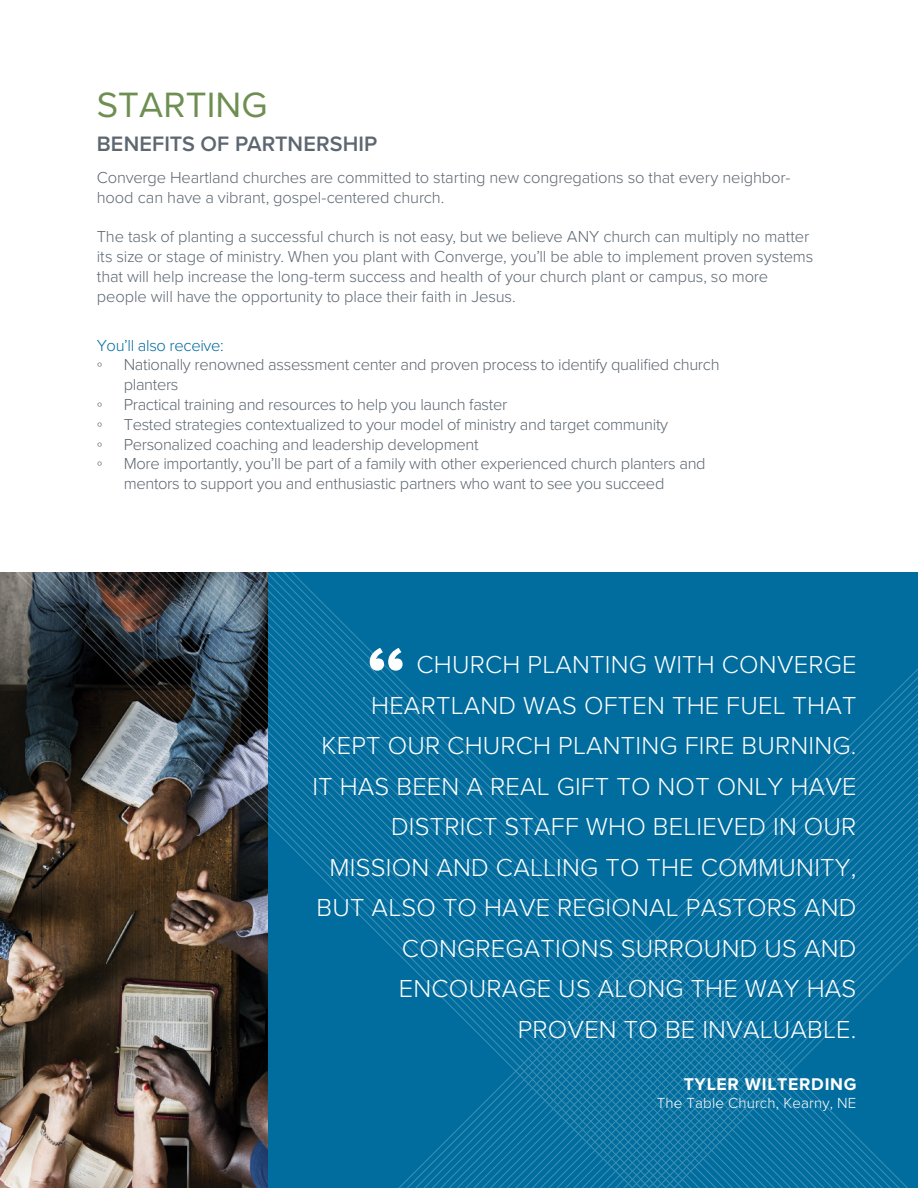
<style>
.page{position:relative;width:918px;height:1188px;background:#fff}
.page>*{position:absolute;margin:0;border:0;box-sizing:border-box;transform-origin:0 0}
.t1{font:36.45px "Proxima Nova";letter-spacing:.005em;color:#6e8f51}
.t2{font:300 25.5px/40.5px "Proxima Nova";letter-spacing:.01em;color:#fff;text-align:right}
.t3{font:600 21.6px "Proxima Nova";letter-spacing:.005em;color:#5d6771}
.t4{font:700 17.7px "Proxima Nova";letter-spacing:.04em;color:#fff}
.t5{font:300 16.5px/19.8px "Proxima Nova";letter-spacing:-.02em;color:#5d6771}
.t6{font:300 16.5px "Proxima Nova";letter-spacing:-.02em;color:#006d9e}
.t7{font:16.5px "Times New Roman";color:#5d6771}
.t8{font:300 15.15px "Proxima Nova";letter-spacing:.01em;color:#fff}
</style>
<div class="page">
<svg style="left:714px;top:573px;width:204px;height:615px"></svg>
<img style="left:0;top:573px;width:714px;height:615px">
<svg style="left:370px;top:648px;width:33px;height:23px"></svg>
<h1 class="t1" style="left:97px;top:78px;width:172px">STARTING</h1>
<h3 class="t3" style="left:97px;top:128px;width:282px">BENEFITS OF PARTNERSHIP</h3>
<p class="t5" style="left:97px;top:167px;width:695px">Converge Heartland churches are committed to starting new congregations so that every neighbor&shy;hood can have a vibrant, gospel-centered church.</p>
<p class="t5" style="left:97px;top:226px;width:718px">The task of planting a successful church is not easy, but we believe ANY church can multiply no matter its size or stage of ministry. When you plant with Converge, you’ll be able to implement proven systems that will help increase the long-term success and health of your church plant or campus, so more people will have the opportunity to place their faith in Jesus.</p>
<p class="t6" style="left:97px;top:333px;width:129px">You’ll also receive:</p>
<p class="t7" style="left:97px;top:354px;width:7px">◦</p>
<p class="t5" style="left:124px;top:354px;width:597px">Nationally renowned assessment center and proven process to identify qualified church planters</p>
<p class="t7" style="left:97px;top:393px;width:7px">◦</p>
<p class="t5" style="left:124px;top:394px;width:385px">Practical training and resources to help you launch faster</p>
<p class="t7" style="left:97px;top:413px;width:7px">◦</p>
<p class="t5" style="left:124px;top:413px;width:546px">Tested strategies contextualized to your model of ministry and target community</p>
<p class="t7" style="left:97px;top:433px;width:7px">◦</p>
<p class="t5" style="left:124px;top:433px;width:356px">Personalized coaching and leadership development</p>
<p class="t7" style="left:97px;top:453px;width:7px">◦</p>
<p class="t5" style="left:124px;top:453px;width:583px">More importantly, you’ll be part of a family with other experienced church planters and mentors to support you and enthusiastic partners who want to see you succeed</p>
<p class="t2" style="left:312px;top:643px;width:546px">CHURCH PLANTING WITH CONVERGE HEARTLAND WAS OFTEN THE FUEL THAT KEPT OUR CHURCH PLANTING FIRE BURNING.<br>IT HAS BEEN A REAL GIFT TO NOT ONLY HAVE DISTRICT STAFF WHO BELIEVED IN OUR MISSION AND CALLING TO THE COMMUNITY, BUT ALSO TO HAVE REGIONAL PASTORS AND CONGREGATIONS SURROUND US AND ENCOURAGE US ALONG THE WAY HAS PROVEN TO BE INVALUABLE.</p>
<p class="t4" style="left:684px;top:1071px;width:174px">TYLER WILTERDING</p>
<p class="t8" style="left:657px;top:1092px;width:201px">The Table Church, Kearny, NE</p>
</div>
